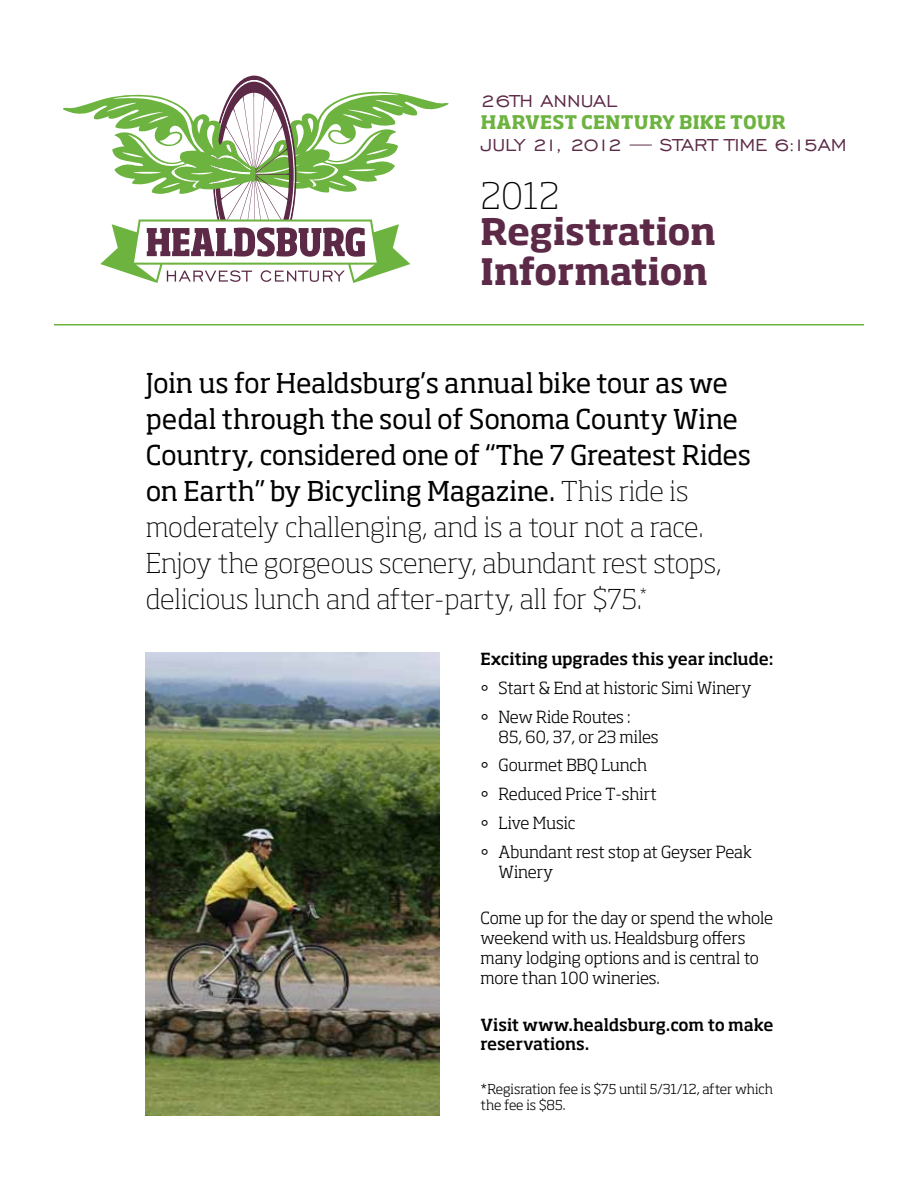
<style>
.page{position:relative;width:918px;height:1188px;background:#fff}
.page>*{position:absolute;margin:0;border:0;box-sizing:border-box;transform-origin:0 0}
.t1{font:700 36px/40.5px "Soho Pro";letter-spacing:-.015em;color:#5c2946}
.t2{font:200 36px "Soho Pro";color:#000}
.t3{font:27px/36px "Soho Pro";letter-spacing:-.01em;color:#000}
.t4{font:22.2px "Engravers Gothic BT";letter-spacing:-.035em;color:#5c2946}
.t5{font:22.2px "Engravers Gothic BT";letter-spacing:-.01em;color:#5c2946}
.t6{font:700 18.45px "Soho Pro";letter-spacing:.015em;color:#6cb33f}
.t7{font:300 16.5px/19.8px "Soho Pro";letter-spacing:-.005em;color:#000}
.t8{font:500 16.5px/19.8px "Soho Pro";letter-spacing:-.01em;color:#000}
.t9{font:300 13.5px/16.2px "Soho Pro";color:#000}
.s1{font-weight:200}
</style>
<div class="page">
<svg style="left:63px;top:76px;width:386px;height:207px"></svg>
<hr style="left:54px;top:324px;width:810px;height:2px;background:#6cb33f">
<img style="left:146px;top:652px;width:293px;height:464px">
<p class="t5" style="left:481px;top:89px;width:138px">26th Annual</p>
<p class="t6" style="left:481px;top:109px;width:301px">Harvest Century Bike Tour</p>
<p class="t4" style="left:481px;top:133px;width:367px">July 21, 2012 — start time 6:15am</p>
<h1 class="t2" style="left:481px;top:168px;width:80px">2012</h1>
<h1 class="t1" style="left:481px;top:209px;width:237px">Registration<br>Information</h1>
<p class="t3" style="left:146px;top:364px;width:607px">Join us for Healdsburg’s annual bike tour as we pedal through the soul of Sonoma County Wine Country, considered one of “The 7 Greatest Rides on Earth” by Bicycling Magazine. <span class="s1">This ride is moderately challenging, and is a tour not a race.<br>Enjoy the gorgeous scenery, abundant rest stops, delicious lunch and after-party, all for $75.</span><sup>*</sup></p>
<p class="t8" style="left:481px;top:648px;width:294px">Exciting upgrades this year include:</p>
<p class="t7" style="left:481px;top:677px;width:272px">• Start &amp; End at historic Simi Winery</p>
<p class="t7" style="left:499px;top:705px;width:162px;text-indent:-18px">• New Ride Routes :<br>85, 60, 37, or 23 miles</p>
<p class="t7" style="left:481px;top:754px;width:168px">• Gourmet BBQ Lunch</p>
<p class="t7" style="left:481px;top:783px;width:178px">• Reduced Price T-shirt</p>
<p class="t7" style="left:481px;top:812px;width:96px">• Live Music</p>
<p class="t7" style="left:499px;top:840px;width:255px;text-indent:-18px">• Abundant rest stop at Geyser Peak<br>Winery</p>
<p class="t7" style="left:481px;top:907px;width:294px">Come up for the day or spend the whole weekend with us. Healdsburg offers many lodging options and is central to more than 100 wineries.</p>
<p class="t8" style="left:481px;top:1014px;width:295px">Visit www.healdsburg.com to make reservations.</p>
<p class="t9" style="left:481px;top:1079px;width:294px">*Regisration fee is $75 until 5/31/12, after which the fee is $85.</p>
</div>
